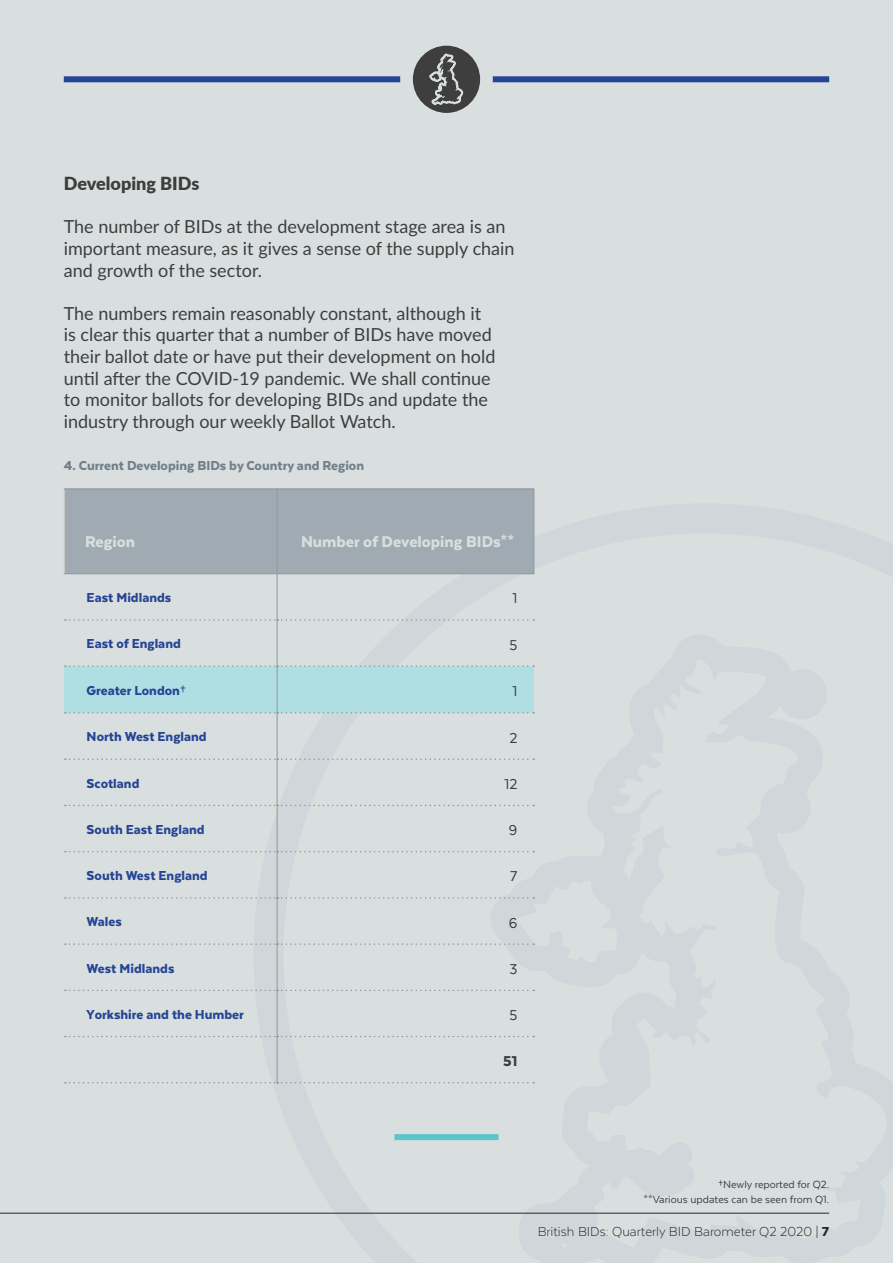
<style>
.page{position:relative;width:893px;height:1263px;background:#d9dfdf}
.page>*{position:absolute;margin:0;border:0;box-sizing:border-box;transform-origin:0 0}
.t1{font:18px/21.6px "Lato";color:#3e3e3f}
.Table_Header{font:900 18px "Texta";color:#d9dfdf}
.t2{font:900 18px "Lato";color:#3e3e3f}
.Table_Body_Text{font:16.5px "Texta";color:#3e3e3f}
.Table_Body_Text-2{font:900 16.5px "Texta";color:#3e3e3f}
.Table_Body_Text-3{font:900 15px "Texta";color:#254495}
.t3{font:900 15px "Texta";color:#727f8a}
.t4{font:300 15px "Texta";color:#262825}
.t5{font:12px/14.4px "Texta";color:#3e3e3f;text-align:right}
.s1{font-weight:400}
.s2{font-weight:900}
</style>
<div class="page">
<div style="left:65px;top:489px;width:469px;height:84px;background:#9faab2"></div>
<hr style="left:64px;top:489px;width:1px;height:84px;background:#d9d5cb">
<hr style="left:64px;top:488px;width:213px;height:1px;background:#939598">
<hr style="left:277px;top:488px;width:257px;height:1px;background:#939598">
<hr style="left:277px;top:489px;width:1px;height:84px;background:#939598">
<hr style="left:534px;top:489px;width:1px;height:84px;background:#939598">
<hr style="left:64px;top:573px;width:213px;height:1px;background:#939598">
<hr style="left:277px;top:573px;width:257px;height:1px;background:#939598">
<hr style="left:277px;top:574px;width:1px;height:45px;background:#939598">
<hr style="left:277px;top:621px;width:1px;height:44px;background:#939598">
<hr style="left:277px;top:713px;width:1px;height:45px;background:#939598">
<hr style="left:277px;top:760px;width:1px;height:45px;background:#939598">
<hr style="left:277px;top:806px;width:1px;height:45px;background:#939598">
<hr style="left:277px;top:991px;width:1px;height:45px;background:#939598">
<hr style="left:277px;top:1037px;width:1px;height:45px;background:#939598">
<svg style="left:65px;top:619px;width:469px;height:2px"></svg>
<div style="left:64px;top:665px;width:470px;height:48px;background:#b0dfe3"></div>
<svg style="left:65px;top:758px;width:469px;height:2px"></svg>
<svg style="left:65px;top:805px;width:469px;height:1px"></svg>
<svg style="left:65px;top:834px;width:470px;height:171px"></svg>
<svg style="left:65px;top:1036px;width:469px;height:1px"></svg>
<svg style="left:65px;top:1082px;width:469px;height:1px"></svg>
<div style="left:64px;top:76px;width:336px;height:6px;background:#254495"></div>
<div style="left:493px;top:76px;width:336px;height:6px;background:#254495"></div>
<svg style="left:411px;top:44px;width:71px;height:70px"></svg>
<div style="left:410px;top:43px;width:73px;height:73px;border:3px solid #d9dfdf;border-radius:50%"></div>
<svg style="left:422px;top:48px;width:41px;height:65px"></svg>
<div style="left:394px;top:1134px;width:104px;height:6px;background:#5ac6cc"></div>
<hr style="left:0;top:1213px;width:829px;height:1px;background:#262825">
<p class="t2" style="left:64px;top:170px;width:137px">Developing BIDs</p>
<p class="t1" style="left:64px;top:215px;width:452px">The number of BIDs at the development stage area is an important measure, as it gives a sense of the supply chain and growth of the sector.</p>
<p class="t1" style="left:64px;top:302px;width:433px">The numbers remain reasonably constant, although it is clear this quarter that a number of BIDs have moved their ballot date or have put their development on hold until after the COVID-19 pandemic. We shall continue to monitor ballots for developing BIDs and update the industry through our weekly Ballot Watch.</p>
<p class="t3" style="left:64px;top:457px;width:302px">4. Current Developing BIDs by Country and Region</p>
<p class="Table_Header" style="left:85px;top:532px;width:51px">Region</p>
<p class="Table_Header" style="left:301px;top:532px;width:215px">Number of Developing BIDs**</p>
<p class="Table_Body_Text-3" style="left:87px;top:590px;width:86px">East Midlands</p>
<p class="Table_Body_Text" style="left:513px;top:590px;width:6px">1</p>
<p class="Table_Body_Text-3" style="left:87px;top:636px;width:96px">East of England</p>
<p class="Table_Body_Text" style="left:509px;top:636px;width:9px">5</p>
<p class="Table_Body_Text-3" style="left:87px;top:682px;width:101px">Greater London<span class="s1">†</span></p>
<p class="Table_Body_Text" style="left:513px;top:682px;width:6px">1</p>
<p class="Table_Body_Text-3" style="left:87px;top:729px;width:122px">North West England</p>
<p class="Table_Body_Text" style="left:509px;top:729px;width:10px">2</p>
<p class="Table_Body_Text-3" style="left:87px;top:775px;width:54px">Scotland</p>
<p class="Table_Body_Text" style="left:504px;top:775px;width:14px">12</p>
<p class="Table_Body_Text-3" style="left:87px;top:822px;width:119px">South East England</p>
<p class="Table_Body_Text" style="left:509px;top:822px;width:10px">9</p>
<p class="Table_Body_Text-3" style="left:87px;top:868px;width:123px">South West England</p>
<p class="Table_Body_Text" style="left:510px;top:868px;width:9px">7</p>
<p class="Table_Body_Text-3" style="left:87px;top:914px;width:37px">Wales</p>
<p class="Table_Body_Text" style="left:509px;top:914px;width:10px">6</p>
<p class="Table_Body_Text-3" style="left:87px;top:960px;width:89px">West Midlands</p>
<p class="Table_Body_Text" style="left:509px;top:960px;width:10px">3</p>
<p class="Table_Body_Text-3" style="left:87px;top:1006px;width:159px">Yorkshire and the Humber</p>
<p class="Table_Body_Text" style="left:509px;top:1007px;width:9px">5</p>
<p class="Table_Body_Text-2" style="left:503px;top:1053px;width:16px">51</p>
<p class="t5" style="left:643px;top:1177px;width:187px">†Newly reported for Q2.<br>**Various updates can be seen from Q1.</p>
<p class="t4" style="left:538px;top:1223px;width:293px">British BIDs: Quarterly BID Barometer Q2 2020 | <span class="s2">7</span></p>
</div>
